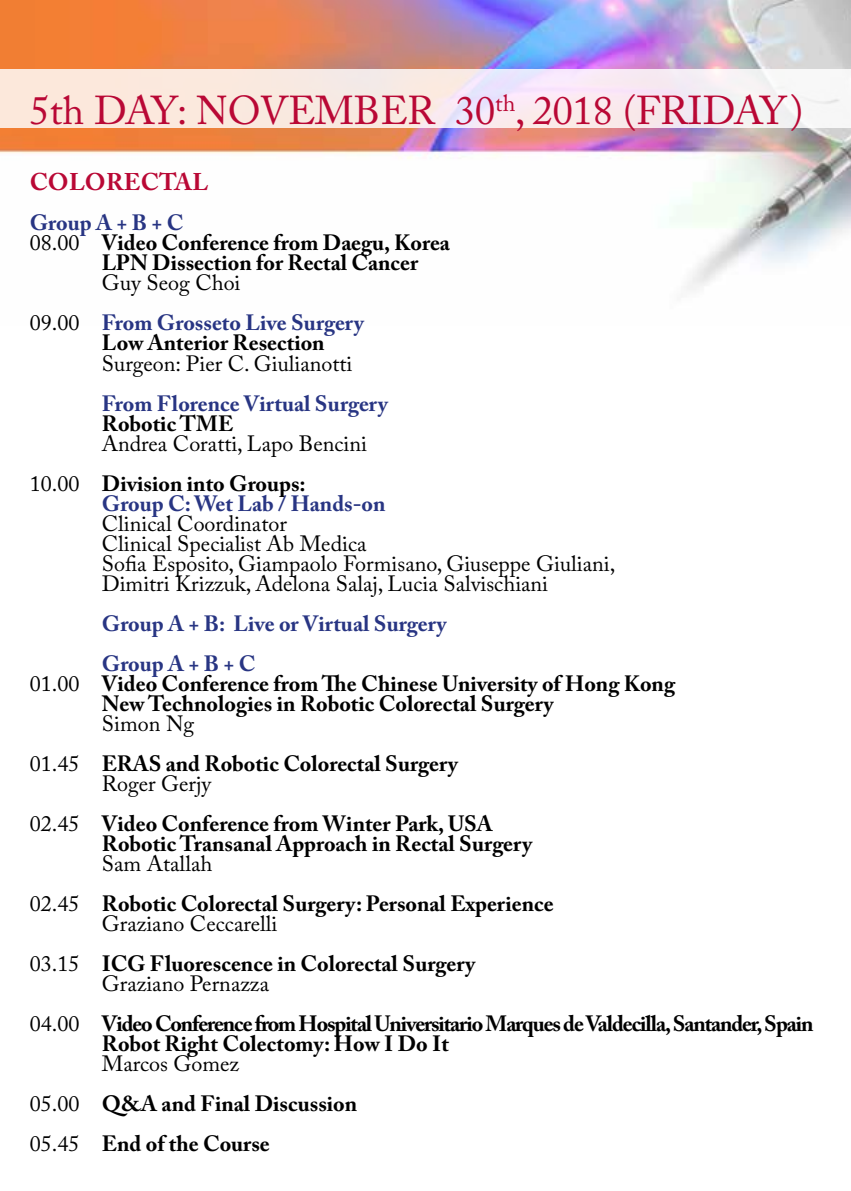
<style>
.page{position:relative;width:851px;height:1191px;background:#fff}
.page>*{position:absolute;margin:0;border:0;box-sizing:border-box;transform-origin:0 0}
.t1{font:40px "Adobe Caslon Pro";color:#b90835}
.t2{font:700 24px "Adobe Caslon Pro";letter-spacing:.015em;color:#b90835}
.t3{font:700 22px/40px "Adobe Caslon Pro";color:#000}
.t4{font:22px/20px "Adobe Caslon Pro";color:#000}
.t5{font:700 22px/40px "Adobe Caslon Pro";color:#283583}
.t6{font:700 22px/40px "Adobe Caslon Pro";letter-spacing:-.05em;color:#000}
.s1{font-weight:400}
.s2{font-weight:400;color:#000}
.s3{font-weight:700}
</style>
<div class="page">
<img style="left:0;top:0;width:850px;height:290px">
<svg style="left:0;top:69px;width:850px;height:59px"></svg>
<h1 class="t1" style="left:30px;top:87px;width:775px">5th DAY: NOVEMBER 30<sup>th</sup>, 2018 (FRIDAY)</h1>
<p class="t2" style="left:30px;top:168px;width:180px">COLORECTAL</p>
<p class="t5" style="left:30px;top:203px;width:155px">Group A + B + C</p>
<p class="t3" style="left:30px;top:223px;width:421px"><span class="s1">08.00</span> Video Conference from Daegu, Korea</p>
<p class="t3" style="left:102px;top:243px;width:318px">LPN Dissection for Rectal Cancer</p>
<p class="t5" style="left:30px;top:263px;width:335px;text-indent:72px"><span class="s2">Guy Seog Choi<br>09.00</span> From Grosseto Live Surgery</p>
<p class="t3" style="left:102px;top:323px;width:224px">Low Anterior Resection</p>
<p class="t4" style="left:102px;top:353px;width:252px">Surgeon: Pier C. Giulianotti</p>
<p class="t5" style="left:102px;top:383px;width:287px">From Florence Virtual Surgery</p>
<p class="t3" style="left:102px;top:403px;width:133px">Robotic TME</p>
<p class="t4" style="left:30px;top:423px;width:339px;line-height:40px;text-indent:72px">Andrea Coratti, Lapo Bencini<br>10.00 <span class="s3">Division into Groups:</span></p>
<p class="t5" style="left:102px;top:483px;width:285px">Group C: Wet Lab / Hands-on</p>
<p class="t4" style="left:102px;top:513px;width:515px">Clinical Coordinator<br>Clinical Specialist Ab Medica<br>Sofia Esposito, Giampaolo Formisano, Giuseppe Giuliani, Dimitri Krizzuk, Adelona Salaj, Lucia Salvischiani</p>
<p class="t5" style="left:102px;top:603px;width:346px">Group A + B: Live or Virtual Surgery<br>Group A + B + C</p>
<p class="t3" style="left:102px;top:673px;width:574px;line-height:20px;text-indent:-72px"><span class="s1">01.00</span> Video Conference from The Chinese University of Hong Kong<br>New Technologies in Robotic Colorectal Surgery</p>
<p class="t3" style="left:30px;top:703px;width:429px;text-indent:72px"><span class="s1">Simon Ng<br>01.45</span> ERAS and Robotic Colorectal Surgery</p>
<p class="t3" style="left:30px;top:763px;width:464px;text-indent:72px"><span class="s1">Roger Gerjy<br>02.45</span> Video Conference from Winter Park, USA</p>
<p class="t3" style="left:102px;top:823px;width:431px">Robotic Transanal Approach in Rectal Surgery</p>
<p class="t3" style="left:30px;top:843px;width:525px;text-indent:72px"><span class="s1">Sam Atallah<br>02.45</span> Robotic Colorectal Surgery: Personal Experience</p>
<p class="t3" style="left:30px;top:903px;width:447px;text-indent:72px"><span class="s1">Graziano Ceccarelli<br>03.15</span> ICG Fluorescence in Colorectal Surgery</p>
<p class="t6" style="left:30px;top:963px;width:785px;text-indent:72px"><span class="s1">Graziano Pernazza<br>04.00</span> Video Conference from Hospital Universitario Marques de Valdecilla, Santander, Spain</p>
<p class="t3" style="left:102px;top:1023px;width:348px">Robot Right Colectomy: How I Do It</p>
<p class="t3" style="left:30px;top:1043px;width:329px;text-indent:72px"><span class="s1">Marcos Gomez<br>05.00</span> Q&amp;A and Final Discussion<br><span class="s1">05.45</span> End of the Course</p>
</div>
